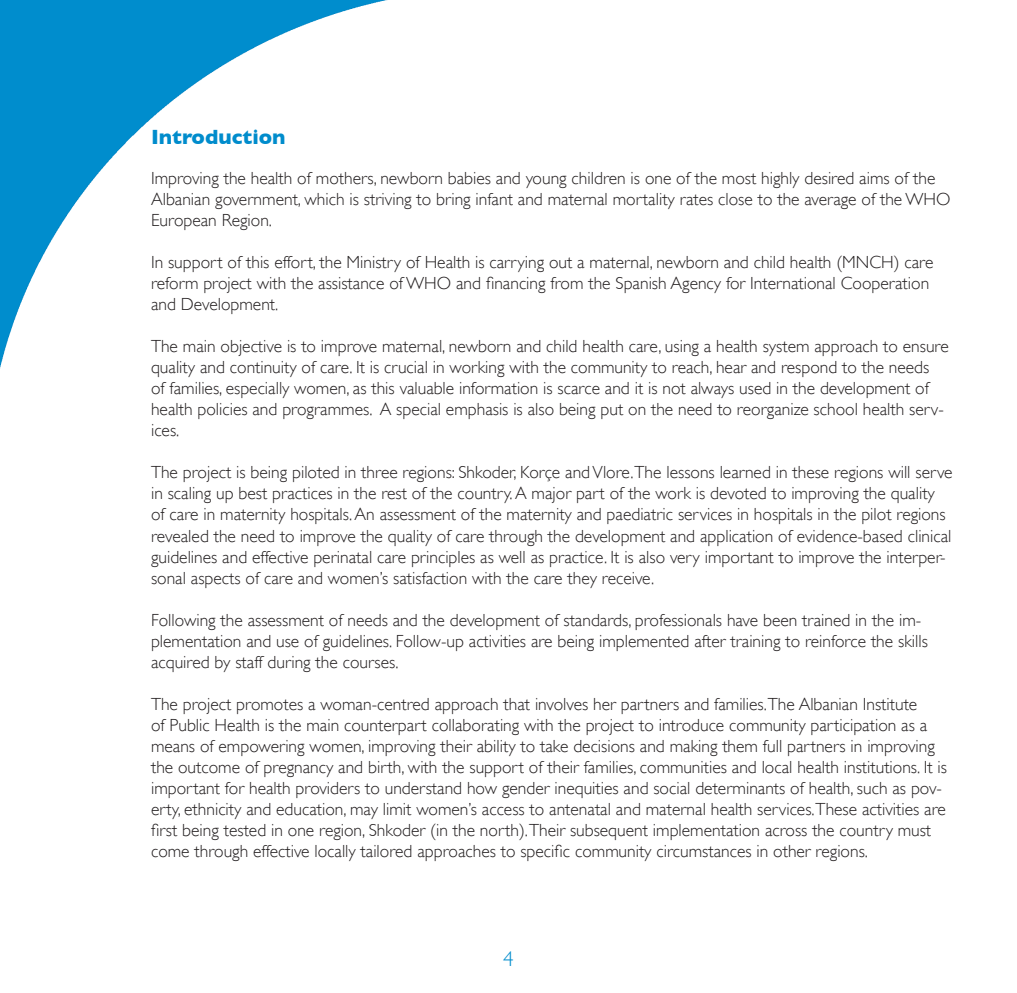
<style>
.page{position:relative;width:1017px;height:993px;background:#fff}
.page>*{position:absolute;margin:0;border:0;box-sizing:border-box;transform-origin:0 0}
.Brödtext{font:700 21px "Gill Sans";color:#008ccc}
.t1{font:300 21px "Gill Sans";color:#008ccc}
.t2{font:300 17.5px/21px "Gill Sans";color:#231f20}
</style>
<div class="page">
<img style="left:0;top:0;width:388px;height:369px">
<p class="Brödtext" style="left:151px;top:125px;width:136px">Introduction</p>
<p class="t2" style="left:151px;top:168px;width:801px">Improving the health of mothers, newborn babies and young children is one of the most highly desired aims of the<br>Albanian government, which is striving to bring infant and maternal mortality rates close to the average of the WHO<br>European Region.</p>
<p class="t2" style="left:151px;top:252px;width:784px">In support of this effort, the Ministry of Health is carrying out a maternal, newborn and child health (MNCH) care reform project with the assistance of WHO and financing from the Spanish Agency for International Cooperation and Development.</p>
<p class="t2" style="left:151px;top:336px;width:799px">The main objective is to improve maternal, newborn and child health care, using a health system approach to ensure quality and continuity of care. It is crucial in working with the community to reach, hear and respond to the needs<br>of families, especially women, as this valuable information is scarce and it is not always used in the development of health policies and programmes. A special emphasis is also being put on the need to reorganize school health serv&shy;ices.</p>
<p class="t2" style="left:151px;top:462px;width:803px">The project is being piloted in three regions: Shkoder, Korçe and Vlore.The lessons learned in these regions will serve in scaling up best practices in the rest of the country. A major part of the work is devoted to improving the quality of care in maternity hospitals. An assessment of the maternity and paediatric services in hospitals in the pilot regions revealed the need to improve the quality of care through the development and application of evidence-based clinical guidelines and effective perinatal care principles as well as practice. It is also very important to improve the interper&shy;sonal aspects of care and women’s satisfaction with the care they receive.</p>
<p class="t2" style="left:151px;top:609px;width:778px">Following the assessment of needs and the development of standards, professionals have been trained in the im&shy;plementation and use of guidelines. Follow-up activities are being implemented after training to reinforce the skills acquired by staff during the courses.</p>
<p class="t2" style="left:151px;top:693px;width:797px">The project promotes a woman-centred approach that involves her partners and families.The Albanian Institute<br>of Public Health is the main counterpart collaborating with the project to introduce community participation as a means of empowering women, improving their ability to take decisions and making them full partners in improving the outcome of pregnancy and birth, with the support of their families, communities and local health institutions. It is important for health providers to understand how gender inequities and social determinants of health, such as pov&shy;erty, ethnicity and education, may limit women’s access to antenatal and maternal health services.These activities are first being tested in one region, Shkoder (in the north).Their subsequent implementation across the country must come through effective locally tailored approaches to specific community circumstances in other regions.</p>
<p class="t1" style="left:503px;top:947px;width:12px">4</p>
</div>
